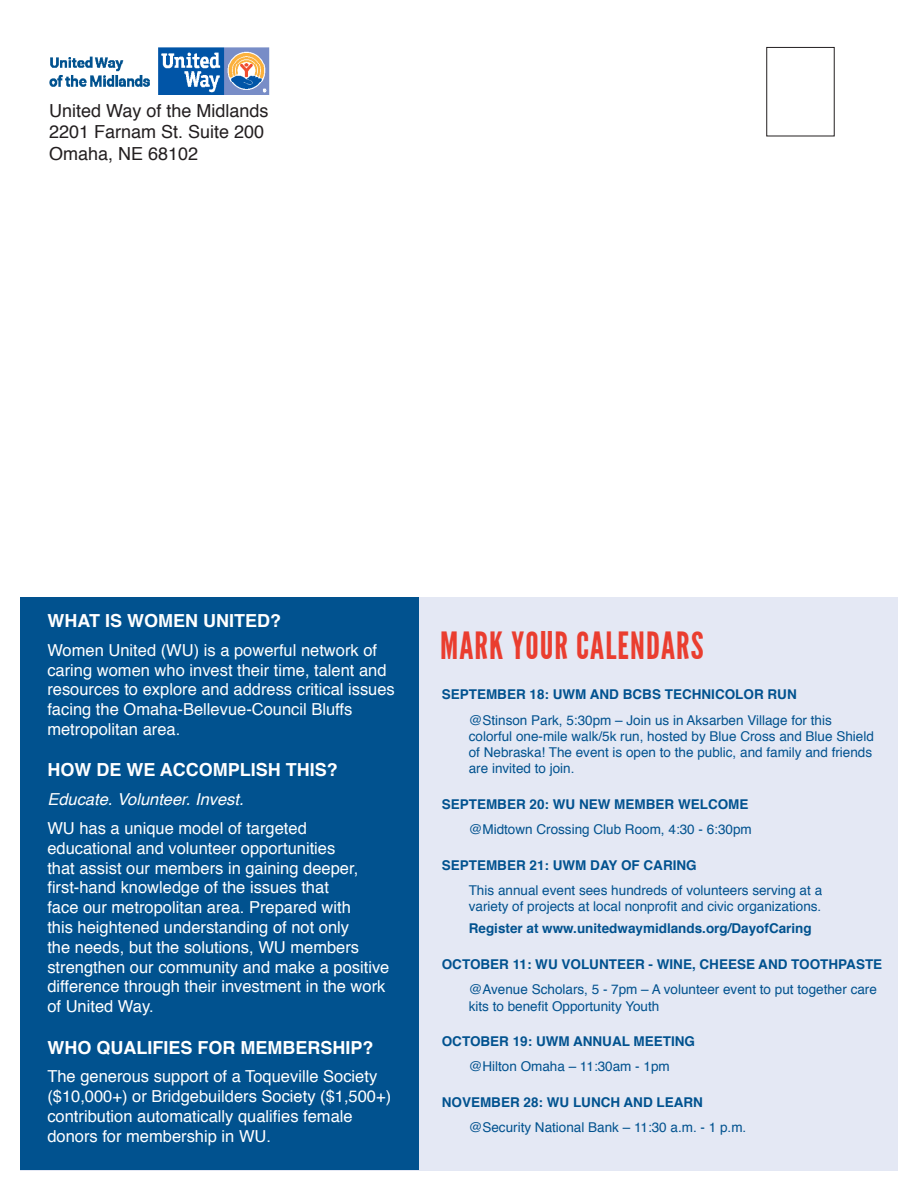
<style>
.page{position:relative;width:918px;height:1188px;background:#fff}
.page>*{position:absolute;margin:0;border:0;box-sizing:border-box;transform-origin:0 0}
.t1{font:37.5px "League Gothic";letter-spacing:.03em;color:#ea3d2f}
.t2{font:700 18px "Helvetica";color:#fff}
.t3{font:18px "Helvetica";color:#231f20}
.t4{font:16.5px/19.8px "Helvetica";color:#fff}
.t5{font:italic 16.5px "Helvetica";color:#fff}
.t6{font:13.5px/16.2px "Helvetica";color:#01528f}
.t7{font:700 13.5px "Helvetica";color:#01528f}
</style>
<div class="page">
<div style="left:20px;top:597px;width:878px;height:574px;background:#e4e8f4"></div>
<img style="left:49px;top:47px;width:221px;height:47px">
<div style="left:20px;top:597px;width:398px;height:572px;background:#01528f"></div>
<p class="t3" style="left:49px;top:96px;width:221px">United Way of the Midlands</p>
<p class="t3" style="left:49px;top:118px;width:217px">2201 Farnam St. Suite 200</p>
<p class="t3" style="left:49px;top:140px;width:151px">Omaha, NE 68102</p>
<p class="t2" style="left:47px;top:606px;width:235px">WHAT IS WOMEN UNITED?</p>
<p class="t4" style="left:47px;top:641px;width:349px">Women United (WU) is a powerful network of caring women who invest their time, talent and resources to explore and address critical issues facing the Omaha-Bellevue-Council Bluffs metropolitan area.</p>
<p class="t2" style="left:47px;top:756px;width:292px">HOW DE WE ACCOMPLISH THIS?</p>
<p class="t5" style="left:47px;top:786px;width:198px">Educate. Volunteer. Invest.</p>
<p class="t4" style="left:47px;top:819px;width:344px">WU has a unique model of targeted educational and volunteer opportunities<br>that assist our members in gaining deeper, first-hand knowledge of the issues that<br>face our metropolitan area. Prepared with<br>this heightened understanding of not only<br>the needs, but the solutions, WU members strengthen our community and make a positive difference through their investment in the work of United Way.</p>
<p class="t2" style="left:47px;top:1033px;width:328px">WHO QUALIFIES FOR MEMBERSHIP?</p>
<p class="t4" style="left:47px;top:1067px;width:345px">The generous support of a Toqueville Society ($10,000+) or Bridgebuilders Society ($1,500+) contribution automatically qualifies female donors for membership in WU.</p>
<p class="t1" style="left:440px;top:624px;width:265px">MARK YOUR CALENDARS</p>
<p class="t7" style="left:442px;top:684px;width:357px">SEPTEMBER 18: UWM AND BCBS TECHNICOLOR RUN</p>
<p class="t6" style="left:469px;top:712px;width:365px">@Stinson Park, 5:30pm – Join us in Aksarben Village for this</p>
<p class="t6" style="left:469px;top:728px;width:407px">colorful one-mile walk/5k run, hosted by Blue Cross and Blue Shield of Nebraska! The event is open to the public, and family and friends are invited to join.</p>
<p class="t7" style="left:442px;top:793px;width:308px">SEPTEMBER 20: WU NEW MEMBER WELCOME</p>
<p class="t6" style="left:469px;top:822px;width:285px">@Midtown Crossing Club Room, 4:30 - 6:30pm</p>
<p class="t7" style="left:442px;top:854px;width:257px">SEPTEMBER 21: UWM DAY OF CARING</p>
<p class="t6" style="left:469px;top:883px;width:355px">This annual event sees hundreds of volunteers serving at a</p>
<p class="t6" style="left:469px;top:899px;width:354px">variety of projects at local nonprofit and civic organizations.</p>
<p class="t7" style="left:469px;top:918px;width:345px">Register at www.unitedwaymidlands.org/DayofCaring</p>
<p class="t7" style="left:442px;top:954px;width:442px">OCTOBER 11: WU VOLUNTEER - WINE, CHEESE AND TOOTHPASTE</p>
<p class="t6" style="left:469px;top:982px;width:410px">@Avenue Scholars, 5 - 7pm – A volunteer event to put together care kits to benefit Opportunity Youth</p>
<p class="t7" style="left:442px;top:1031px;width:255px">OCTOBER 19: UWM ANNUAL MEETING</p>
<p class="t6" style="left:469px;top:1059px;width:203px">@Hilton Omaha – 11:30am - 1pm</p>
<p class="t7" style="left:442px;top:1092px;width:263px">NOVEMBER 28: WU LUNCH AND LEARN</p>
<p class="t6" style="left:469px;top:1120px;width:279px">@Security National Bank – 11:30 a.m. - 1 p.m.</p>
</div>
